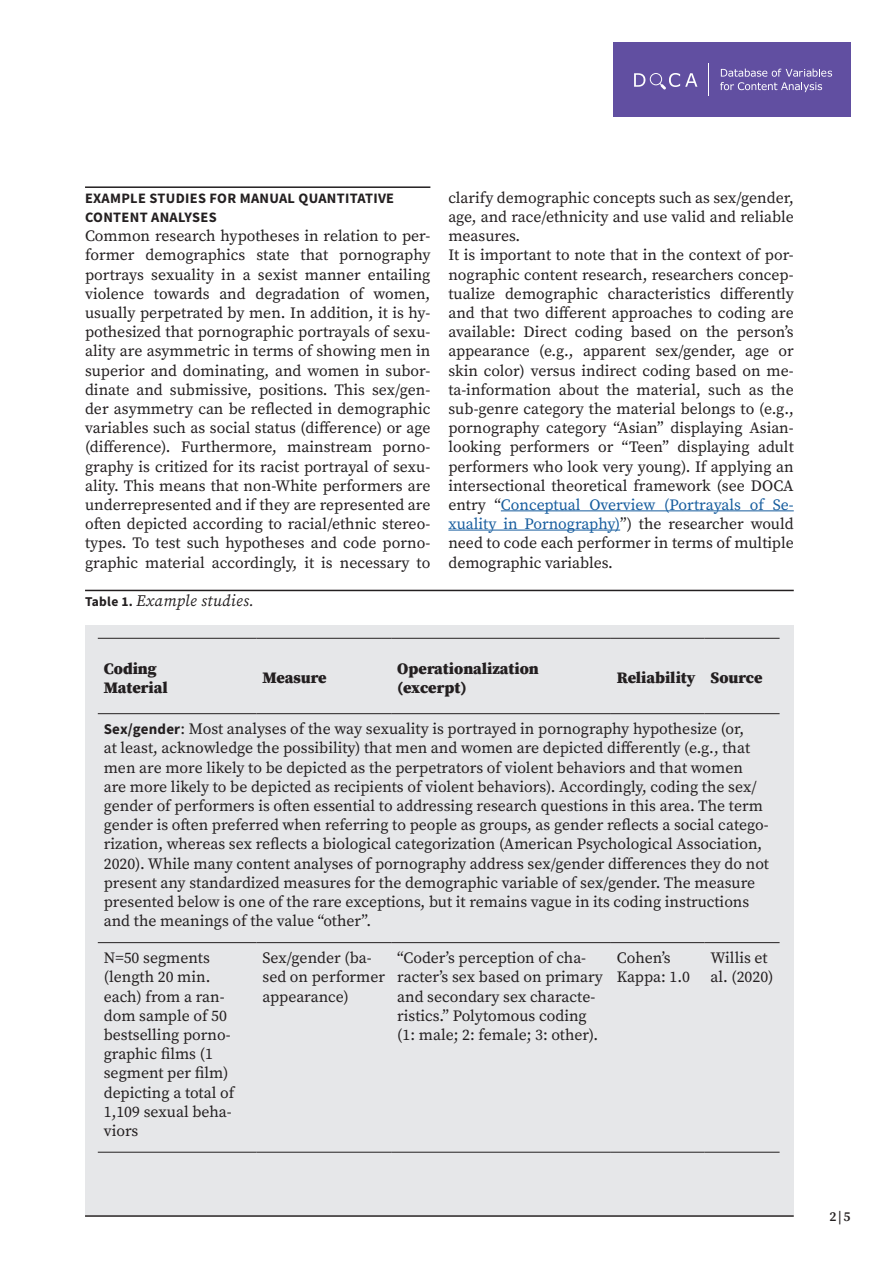
<style>
.page{position:relative;width:893px;height:1263px;background:#fff}
.page>*{position:absolute;margin:0;border:0;box-sizing:border-box;transform-origin:0 0}
.Tabelle{font:900 16.05px "Source Serif Pro";color:#231f20}
.Bildlegende{font:italic 16.05px "Source Serif Pro";letter-spacing:.02em;color:#231f20}
.Lauftext{font:15.75px/19.2px "Source Serif Pro";color:#231f20;text-align:justify}
.Tabelle-2{font:15.75px/19.2px "Source Serif Pro";color:#231f20}
.Zwischentitel__mit_A{font:14.4px/19.2px "Source Sans Variable";letter-spacing:.02em;color:#231f20}
.t1{font:600 13.5px "Source Serif Pro";color:#231f20}
.s1{font-family:"Source Sans Variable";font-style:normal;font-size:13.5px}
.s2{color:#175d9e}
.s3{font-family:"Source Sans Variable";font-size:15px}
</style>
<div class="page">
<hr style="left:85px;top:1215px;width:709px;height:2px;background:#231f20">
<div style="left:613px;top:43px;width:237px;height:74px;background:#614fa1"></div>
<svg style="left:720px;top:69px;width:112px;height:23px"></svg>
<hr style="left:709px;top:63px;width:1px;height:32px;background:#fff">
<svg style="left:634px;top:73px;width:63px;height:17px"></svg>
<hr style="left:85px;top:186px;width:345px;height:2px;background:#231f20">
<hr style="left:501px;top:510px;width:293px;height:1px;background:#175d9e">
<hr style="left:448px;top:530px;width:172px;height:1px;background:#175d9e">
<hr style="left:85px;top:590px;width:709px;height:1px;background:#231f20">
<div style="left:85px;top:625px;width:709px;height:590px;background:#e6e7e9"></div>
<hr style="left:98px;top:638px;width:159px;height:1px;background:#231f20">
<hr style="left:257px;top:638px;width:134px;height:1px;background:#231f20">
<hr style="left:391px;top:638px;width:220px;height:1px;background:#231f20">
<hr style="left:611px;top:638px;width:93px;height:1px;background:#231f20">
<hr style="left:704px;top:638px;width:76px;height:1px;background:#231f20">
<hr style="left:98px;top:713px;width:159px;height:1px;background:#231f20">
<hr style="left:257px;top:713px;width:134px;height:1px;background:#231f20">
<hr style="left:391px;top:713px;width:220px;height:1px;background:#231f20">
<hr style="left:611px;top:713px;width:93px;height:1px;background:#231f20">
<hr style="left:704px;top:713px;width:76px;height:1px;background:#231f20">
<hr style="left:98px;top:942px;width:159px;height:1px;background:#231f20">
<hr style="left:257px;top:942px;width:134px;height:1px;background:#231f20">
<hr style="left:391px;top:942px;width:220px;height:1px;background:#231f20">
<hr style="left:611px;top:942px;width:93px;height:1px;background:#231f20">
<hr style="left:704px;top:942px;width:76px;height:1px;background:#231f20">
<hr style="left:98px;top:1152px;width:159px;height:1px;background:#231f20">
<hr style="left:257px;top:1152px;width:134px;height:1px;background:#231f20">
<hr style="left:391px;top:1152px;width:220px;height:1px;background:#231f20">
<hr style="left:611px;top:1152px;width:93px;height:1px;background:#231f20">
<hr style="left:704px;top:1152px;width:76px;height:1px;background:#231f20">
<p class="Zwischentitel__mit_A" style="left:85px;top:189px;width:311px">EXAMPLE STUDIES FOR MANUAL QUANTITATIVE<br>CONTENT ANALYSES</p>
<p class="Lauftext" style="left:85px;top:226px;width:347px">Common research hypotheses in relation to per&shy;former demographics state that pornography portrays sexuality in a sexist manner entailing violence towards and degradation of women, usually perpetrated by men. In addition, it is hy&shy;pothesized that pornographic portrayals of sexu&shy;ality are asymmetric in terms of showing men in superior and dominating, and women in subor&shy;dinate and submissive, positions. This sex/gen&shy;der asymmetry can be reflected in demographic variables such as social status (difference) or age (difference). Furthermore, mainstream porno&shy;graphy is critized for its racist portrayal of sexu&shy;ality. This means that non-White performers are underrepresented and if they are represented are often depicted according to racial/ethnic stereo&shy;types. To test such hypotheses and code porno&shy;graphic material accordingly, it is necessary to</p>
<p class="Bildlegende" style="left:85px;top:590px;width:170px"><span class="s1">Table 1.</span> Example studies.</p>
<p class="Lauftext" style="left:448px;top:188px;width:347px">clarify demographic concepts such as sex/gender, age, and race/ethnicity and use valid and reliable measures.</p>
<p class="Lauftext" style="left:448px;top:246px;width:347px">It is important to note that in the context of por&shy;nographic content research, researchers concep&shy;tualize demographic characteristics differently and that two different approaches to coding are available: Direct coding based on the person’s appearance (e.g., apparent sex/gender, age or skin color) versus indirect coding based on me&shy;ta-information about the material, such as the sub-genre category the material belongs to (e.g., pornography category “Asian” displaying Asian&shy;looking performers or “Teen” displaying adult performers who look very young). If applying an intersectional theoretical framework (see DOCA entry “<span class="s2">Conceptual Overview (Portrayals of Se&shy;xuality in Pornography)</span>”) the researcher would need to code each performer in terms of multiple demographic variables.</p>
<p class="Tabelle" style="left:104px;top:657px;width:54px">Coding</p>
<p class="Tabelle" style="left:104px;top:676px;width:65px">Material</p>
<p class="Tabelle" style="left:397px;top:657px;width:143px">Operationalization</p>
<p class="Tabelle" style="left:397px;top:676px;width:71px">(excerpt)</p>
<p class="Tabelle" style="left:617px;top:667px;width:80px">Reliability</p>
<p class="Tabelle" style="left:710px;top:667px;width:54px">Source</p>
<p class="Tabelle-2" style="left:104px;top:719px;width:667px"><span class="s3">Sex/gender</span>: Most analyses of the way sexuality is portrayed in pornography hypothesize (or,<br>at least, acknowledge the possibility) that men and women are depicted differently (e.g., that men are more likely to be depicted as the perpetrators of violent behaviors and that women are more likely to be depicted as recipients of violent behaviors). Accordingly, coding the sex/ gender of performers is often essential to addressing research questions in this area. The term gender is often preferred when referring to people as groups, as gender reflects a social catego&shy;rization, whereas sex reflects a biological categorization (American Psychological Association, 2020). While many content analyses of pornography address sex/gender differences they do not present any standardized measures for the demographic variable of sex/gender. The measure presented below is one of the rare exceptions, but it remains vague in its coding instructions and the meanings of the value “other”.</p>
<p class="Tabelle-2" style="left:104px;top:948px;width:132px">N=50 segments (length 20 min. each) from a ran&shy;dom sample of 50 bestselling porno&shy;graphic films (1 segment per film) depicting a total of<br>1,109 sexual beha&shy;viors</p>
<p class="Tabelle-2" style="left:263px;top:948px;width:124px">Sex/gender (ba&shy;sed on performer appearance)</p>
<p class="Tabelle-2" style="left:397px;top:948px;width:207px">“Coder’s perception of cha&shy;racter’s sex based on primary and secondary sex characte&shy;ristics.” Polytomous coding (1: male; 2: female; 3: other).</p>
<p class="Tabelle-2" style="left:617px;top:948px;width:75px">Cohen’s<br>Kappa: 1.0</p>
<p class="Tabelle-2" style="left:710px;top:948px;width:65px">Willis et al. (2020)</p>
<p class="Tabelle" style="left:263px;top:667px;width:66px">Measure</p>
<p class="t1" style="left:829px;top:1207px;width:22px">2|5</p>
</div>
